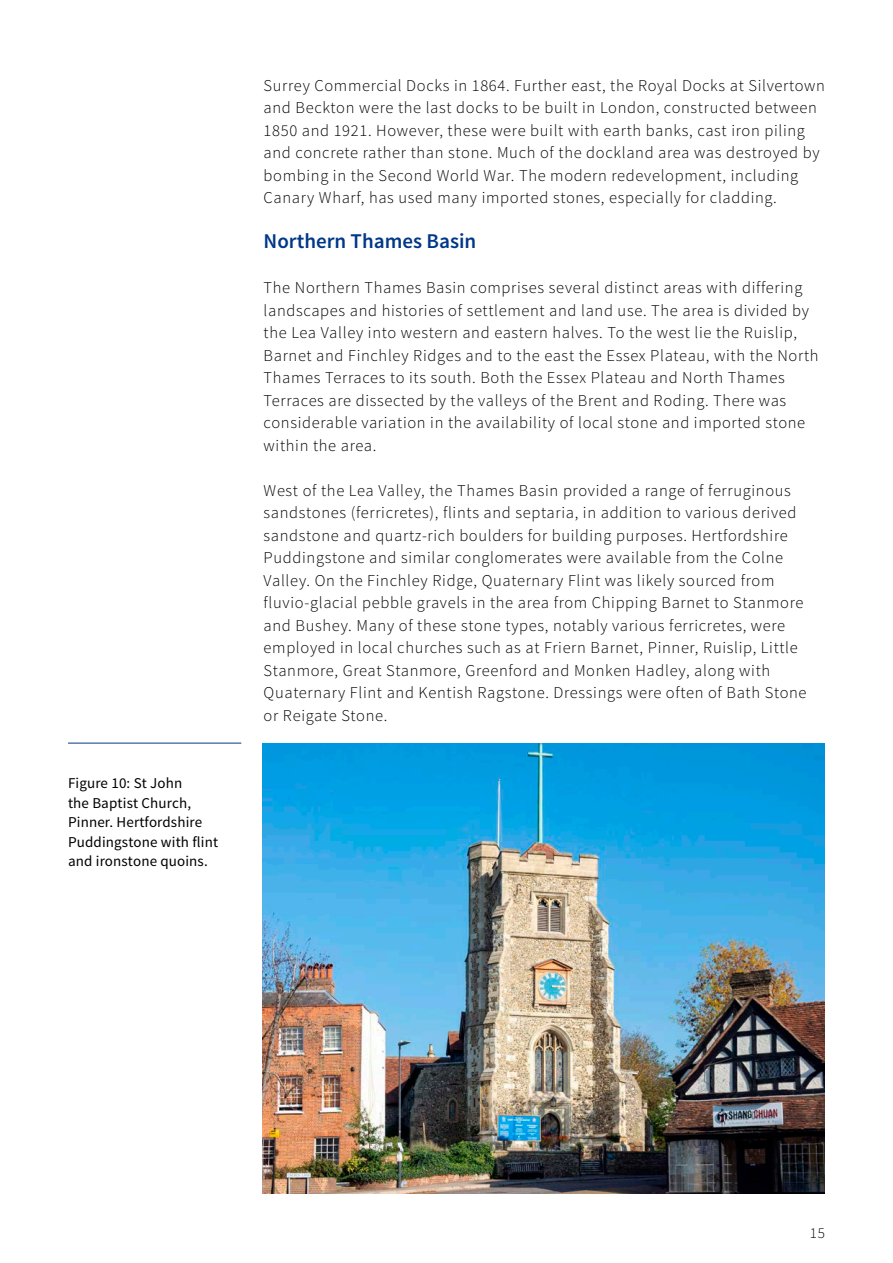
<style>
.page{position:relative;width:893px;height:1263px;background:#fff}
.page>*{position:absolute;margin:0;border:0;box-sizing:border-box;transform-origin:0 0}
.Heading_1{font:600 21px "Source Sans Pro";color:#003788}
.Body_text{font:300 16.5px/22.5px "Source Sans Pro";letter-spacing:.04em;color:#000}
.t1{font:15px/19.5px "Source Sans Pro";letter-spacing:.01em;color:#000}
.t2{font:300 15px "Source Sans Pro";color:#000}
</style>
<div class="page">
<hr style="left:68px;top:743px;width:173px;height:1px;background:#003788">
<img style="left:263px;top:743px;width:562px;height:450px">
<p class="t1" style="left:68px;top:774px;width:152px">Figure 10: St John<br>the Baptist Church,<br>Pinner. Hertfordshire<br>Puddingstone with flint and ironstone quoins.</p>
<p class="Body_text" style="left:264px;top:74px;width:563px">Surrey Commercial Docks in 1864. Further east, the Royal Docks at Silvertown and Beckton were the last docks to be built in London, constructed between 1850 and 1921. However, these were built with earth banks, cast iron piling and concrete rather than stone. Much of the dockland area was destroyed by bombing in the Second World War. The modern redevelopment, including Canary Wharf, has used many imported stones, especially for cladding.</p>
<h1 class="Heading_1" style="left:264px;top:228px;width:214px">Northern Thames Basin</h1>
<p class="Body_text" style="left:264px;top:276px;width:556px">The Northern Thames Basin comprises several distinct areas with differing landscapes and histories of settlement and land use. The area is divided by the Lea Valley into western and eastern halves. To the west lie the Ruislip, Barnet and Finchley Ridges and to the east the Essex Plateau, with the North Thames Terraces to its south. Both the Essex Plateau and North Thames Terraces are dissected by the valleys of the Brent and Roding. There was considerable variation in the availability of local stone and imported stone within the area.</p>
<p class="Body_text" style="left:264px;top:479px;width:544px">West of the Lea Valley, the Thames Basin provided a range of ferruginous sandstones (ferricretes), flints and septaria, in addition to various derived sandstone and quartz-rich boulders for building purposes. Hertfordshire Puddingstone and similar conglomerates were available from the Colne Valley. On the Finchley Ridge, Quaternary Flint was likely sourced from fluvio-glacial pebble gravels in the area from Chipping Barnet to Stanmore and Bushey. Many of these stone types, notably various ferricretes, were employed in local churches such as at Friern Barnet, Pinner, Ruislip, Little Stanmore, Great Stanmore, Greenford and Monken Hadley, along with Quaternary Flint and Kentish Ragstone. Dressings were often of Bath Stone or Reigate Stone.</p>
<p class="t2" style="left:810px;top:1224px;width:16px">15</p>
</div>
